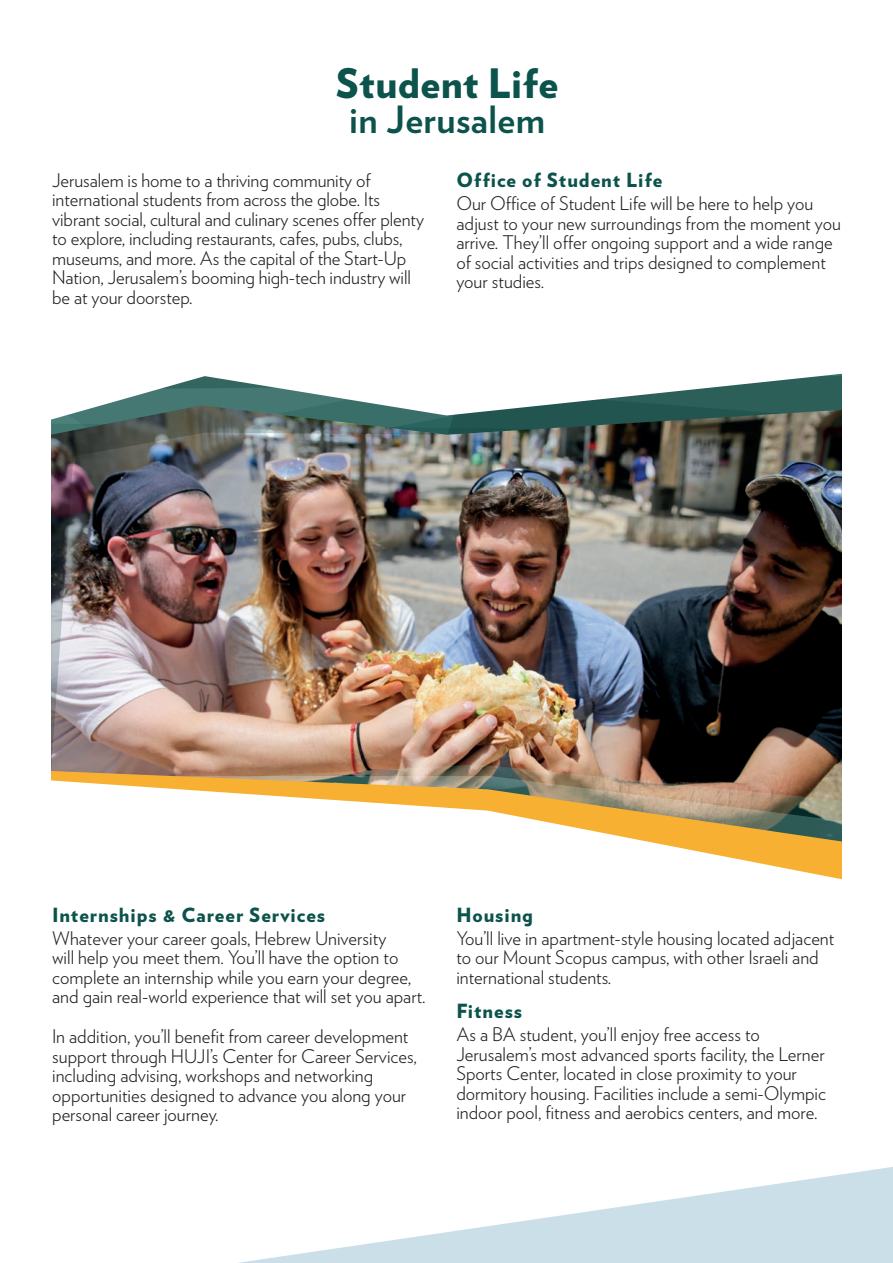
<style>
.page{position:relative;width:893px;height:1263px;background:#fff}
.page>*{position:absolute;margin:0;border:0;box-sizing:border-box;transform-origin:0 0}
.t1{font:900 40.5px "Verlag";letter-spacing:.01em;color:#0c534b}
.t2{font:700 37.5px "Verlag";letter-spacing:.01em;color:#0c534b}
.Inner_H2b{font:900 19.5px "Verlag";letter-spacing:.05em;color:#0c534b}
.Inner_Stda{font:300 18.75px/19.5px "Verlag";color:#231f20}
.Inner_H2b-2{font:300 18.75px/19.5px "Verlag";color:#231f20}
</style>
<div class="page">
<svg style="left:103px;top:373px;width:739px;height:32px"></svg>
<img style="left:442px;top:405px;width:400px;height:359px">
<img style="left:51px;top:405px;width:391px;height:366px">
<svg style="left:194px;top:764px;width:648px;height:7px;background:#95715a"></svg>
<svg style="left:51px;top:771px;width:791px;height:109px"></svg>
<svg style="left:238px;top:1167px;width:655px;height:96px"></svg>
<p class="t1" style="left:336px;top:50px;width:224px">Student Life</p>
<p class="t2" style="left:349px;top:90px;width:197px">in Jerusalem</p>
<p class="Inner_Stda" style="left:52px;top:169px;width:374px">Jerusalem is home to a thriving community of international students from across the globe. Its vibrant social, cultural and culinary scenes offer plenty to explore, including restaurants, cafes, pubs, clubs, museums, and more. As the capital of the Start-Up Nation, Jerusalem’s booming high-tech industry will be at your doorstep.</p>
<p class="Inner_H2b" style="left:456px;top:164px;width:208px">Office of Student Life</p>
<p class="Inner_Stda" style="left:456px;top:193px;width:386px">Our Office of Student Life will be here to help you adjust to your new surroundings from the moment you arrive. They’ll offer ongoing support and a wide range of social activities and trips designed to complement your studies.</p>
<p class="Inner_H2b" style="left:52px;top:899px;width:274px">Internships &amp; Career Services</p>
<p class="Inner_Stda" style="left:52px;top:927px;width:375px">Whatever your career goals, Hebrew University<br>will help you meet them. You’ll have the option to complete an internship while you earn your degree, and gain real-world experience that will set you apart.</p>
<p class="Inner_H2b-2" style="left:52px;top:1025px;width:366px">In addition, you’ll benefit from career development support through HUJI’s Center for Career Services, including advising, workshops and networking opportunities designed to advance you along your personal career journey.</p>
<p class="Inner_H2b" style="left:456px;top:899px;width:78px">Housing</p>
<p class="Inner_Stda" style="left:456px;top:927px;width:379px">You’ll live in apartment-style housing located adjacent to our Mount Scopus campus, with other Israeli and international students.</p>
<p class="Inner_H2b" style="left:456px;top:995px;width:67px">Fitness</p>
<p class="Inner_Stda" style="left:456px;top:1023px;width:371px">As a BA student, you’ll enjoy free access to Jerusalem’s most advanced sports facility, the Lerner Sports Center, located in close proximity to your dormitory housing. Facilities include a semi-Olympic indoor pool, fitness and aerobics centers, and more.</p>
</div>
